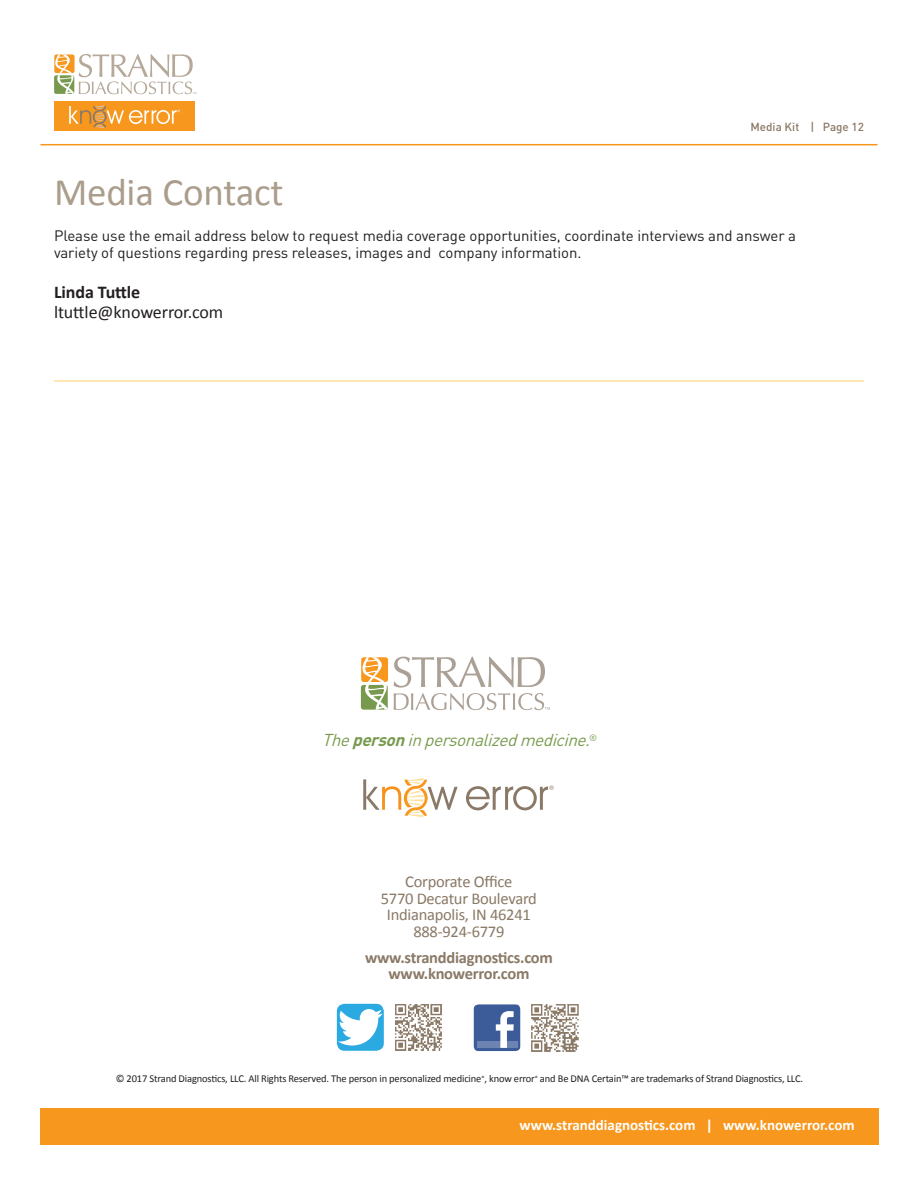
<style>
.page{position:relative;width:918px;height:1188px;background:#fff}
.page>*{position:absolute;margin:0;border:0;box-sizing:border-box;transform-origin:0 0}
.t1{font:39px "Calibri";letter-spacing:-.005em;color:#ab9d8c}
.t2{font:18px "Calibri";letter-spacing:-.005em;color:#231f20}
.t3{font:700 18px "Calibri";letter-spacing:-.005em;color:#231f20}
.t4{font:italic 16.95px "DIN";color:#789a4e}
.t5{font:16.5px/16.5px "Calibri";letter-spacing:-.015em;color:#8a7966;text-align:center}
.t6{font:700 16.5px/16.5px "Calibri";letter-spacing:-.015em;color:#8a7966;text-align:center}
.t7{font:15px/17.2px "DIN";letter-spacing:-.005em;color:#231f20}
.t8{font:700 15px "Calibri";color:#fff}
.t9{font:500 11.7px "DIN";color:#8a7966}
.t10{font:10.5px "Calibri";letter-spacing:-.015em;color:#231f20}
.s1{font-weight:700}
</style>
<div class="page">
<div style="left:41px;top:1108px;width:838px;height:37px;background:#f7971d"></div>
<svg style="left:54px;top:54px;width:143px;height:40px"></svg>
<div style="left:54px;top:101px;width:140px;height:30px;background:#f7971d"></div>
<svg style="left:69px;top:105px;width:111px;height:23px"></svg>
<hr style="left:40px;top:144px;width:838px;height:1px;background:#f7971d">
<hr style="left:54px;top:380px;width:810px;height:2px;background:#ffe09b">
<svg style="left:361px;top:657px;width:189px;height:53px"></svg>
<svg style="left:363px;top:778px;width:95px;height:39px"></svg>
<svg style="left:466px;top:786px;width:88px;height:24px"></svg>
<svg style="left:337px;top:1004px;width:47px;height:47px"></svg>
<img style="left:395px;top:1004px;width:47px;height:47px">
<svg style="left:474px;top:1004px;width:47px;height:47px"></svg>
<img style="left:531px;top:1004px;width:48px;height:48px">
<p class="t9" style="left:750px;top:119px;width:115px">Media Kit | Page 12</p>
<h1 class="t1" style="left:54px;top:168px;width:231px">Media Contact</h1>
<p class="t7" style="left:54px;top:227px;width:744px">Please use the email address below to request media coverage opportunities, coordinate interviews and answer a variety of questions regarding press releases, images and company information.</p>
<p class="t3" style="left:54px;top:281px;width:88px">Linda Tuttle</p>
<p class="t2" style="left:54px;top:301px;width:171px">ltuttle@knowerror.com</p>
<p class="t4" style="left:322px;top:729px;width:277px">The<span class="s1">person</span>inpersonalizedmedicine.<sup>®</sup></p>
<p class="t5" style="left:381px;top:873px;width:158px">Corporate Office<br>5770 Decatur Boulevard<br>Indianapolis, IN 46241<br>888-924-6779</p>
<p class="t6" style="left:365px;top:948px;width:190px">www.stranddiagnostics.com www.knowerror.com</p>
<p class="t10" style="left:116px;top:1072px;width:689px">© 2017 Strand Diagnostics, LLC. All Rights Reserved. The person in personalized medicine<sup>®</sup>, know error<sup>®</sup> and Be DNA Certain™ are trademarks of Strand Diagnostics, LLC.</p>
<p class="t8" style="left:519px;top:1116px;width:337px">www.stranddiagnostics.com | www.knowerror.com</p>
</div>
